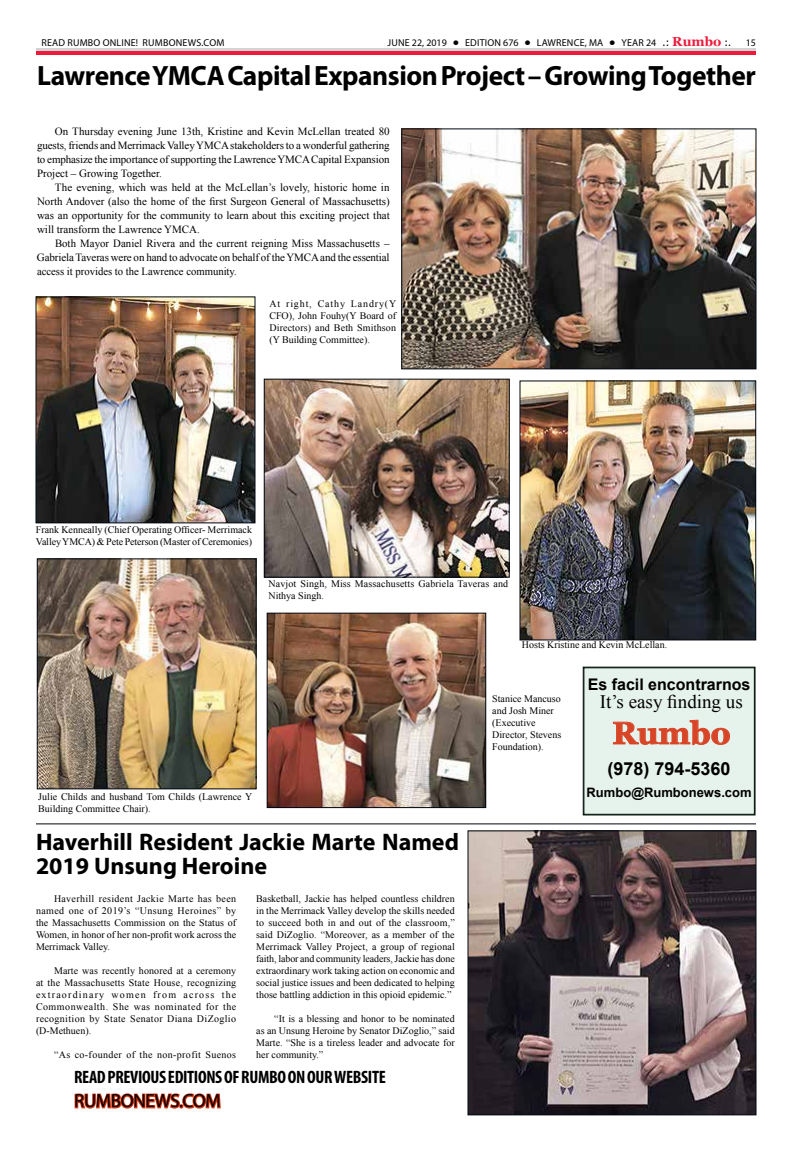
<style>
.page{position:relative;width:792px;height:1152px;background:#fff}
.page>*{position:absolute;margin:0;border:0;box-sizing:border-box;transform-origin:0 0}
.t1{font:700 31.4px "Georgia";color:#d74526}
.t2{font:700 28px "Myriad Pro";letter-spacing:-.015em;color:#000}
.t3{font:700 24px/24px "Myriad Pro";color:#000}
.t4{font:19px "Times New Roman";color:#000}
.t5{font:19px "Myriad Pro";letter-spacing:-.02em;color:#000}
.t6{font:700 condensed 18px "Myriad Pro";letter-spacing:-.02em;color:#000}
.t7{font:700 18px "Arial";color:#000}
.t8{font:700 16px "Arial";color:#000}
.t9{font:700 13px "Arial";color:#000}
.t10{font:11px/14px "Times New Roman";color:#000;text-align:justify}
.t11{font:10px/12px "Times New Roman";color:#000;text-align:justify}
.t12{font:10px "Myriad Pro";letter-spacing:.02em;color:#000}
.t13{font:10px "Times New Roman";letter-spacing:.035em;color:#000}
.s1{font-family:"Tahoma";font-weight:700}
.s2{font-family:"Tahoma"}
.s3{font-family:"Georgia";font-weight:700;font-size:13px;color:#ed1a3b}
</style>
<div class="page">
<div style="left:36px;top:50px;width:720px;height:5px;background:#ed1a3b"></div>
<hr style="left:36px;top:48px;width:720px;height:2px;background:#d1d3d4">
<svg style="left:583px;top:667px;width:173px;height:148px;background:#dee7e0"></svg>
<svg style="left:74px;top:1093px;width:147px;height:16px"></svg>
<img style="left:38px;top:299px;width:215px;height:222px">
<div style="left:36px;top:297px;width:219px;height:226px;border:1px solid #000710"></div>
<img style="left:522px;top:383px;width:232px;height:255px">
<div style="left:520px;top:381px;width:236px;height:259px;border:1px solid #000710"></div>
<img style="left:39px;top:561px;width:215px;height:226px">
<div style="left:37px;top:559px;width:219px;height:230px;border:1px solid #000710"></div>
<img style="left:269px;top:615px;width:215px;height:191px">
<div style="left:267px;top:613px;width:219px;height:195px;border:1px solid #000710"></div>
<img style="left:266px;top:381px;width:242px;height:194px">
<div style="left:264px;top:379px;width:246px;height:198px;border:1px solid #000710"></div>
<img style="left:404px;top:131px;width:350px;height:236px">
<div style="left:402px;top:129px;width:354px;height:240px;border:1px solid #000710"></div>
<img style="left:470px;top:833px;width:284px;height:280px">
<div style="left:468px;top:831px;width:288px;height:284px;border:1px solid #000710"></div>
<hr style="left:36px;top:824px;width:720px;height:1px;background:#000710">
<p class="t12" style="left:41px;top:36px;width:185px">READ RUMBO ONLINE! RUMBONEWS.COM</p>
<p class="t12" style="left:387px;top:36px;width:345px">JUNE 22, 2019 <span class="s1">•</span> EDITION 676 <span class="s1">•</span> LAWRENCE, MA <span class="s1">•</span> YEAR 24 <span class="s2">.:</span> <span class="s3">Rumbo</span> <span class="s2">:.</span></p>
<p class="t12" style="left:746px;top:36px;width:12px">15</p>
<h2 class="t2" style="left:37px;top:57px;width:721px">Lawrence YMCA Capital Expansion Project – Growing Together</h2>
<p class="t10" style="left:37px;top:124px;width:354px;text-indent:18px">On Thursday evening June 13th, Kristine and Kevin McLellan treated 80 guests, friends and Merrimack Valley YMCA stakeholders to a wonderful gathering to emphasize the importance of supporting the Lawrence YMCA Capital Expansion Project – Growing Together.</p>
<p class="t10" style="left:37px;top:180px;width:354px;text-indent:18px">The evening, which was held at the McLellan’s lovely, historic home in North Andover (also the home of the first Surgeon General of Massachusetts) was an opportunity for the community to learn about this exciting project that will transform the Lawrence YMCA.</p>
<p class="t10" style="left:37px;top:236px;width:354px;text-indent:18px">Both Mayor Daniel Rivera and the current reigning Miss Massachusetts – Gabriela Taveras were on hand to advocate on behalf of the YMCA and the essential access it provides to the Lawrence community.</p>
<p class="t11" style="left:269px;top:298px;width:128px">At right, Cathy Landry(Y CFO), John Fouhy(Y Board of Directors) and Beth Smithson (Y Building Committee).</p>
<p class="t11" style="left:36px;top:524px;width:218px">Frank Kenneally (Chief Operating Officer- Merrimack<br>Valley YMCA) &amp; Pete Peterson (Master of Ceremonies)</p>
<p class="t11" style="left:268px;top:577px;width:241px">Navjot Singh, Miss Massachusetts Gabriela Taveras and<br>Nithya Singh.</p>
<p class="t11" style="left:38px;top:790px;width:216px">Julie Childs and husband Tom Childs (Lawrence Y<br>Building Committee Chair).</p>
<p class="t11" style="left:522px;top:639px;width:147px">Hosts Kristine and Kevin McLellan.</p>
<p class="t11" style="left:492px;top:692px;width:71px;text-align:left">Stanice Mancuso and Josh Miner (Executive<br>Director, Stevens<br>Foundation).</p>
<h3 class="t8" style="left:588px;top:674px;width:164px">Es facil encontrarnos</h3>
<h3 class="t4" style="left:600px;top:689px;width:145px">It’s easy finding us</h3>
<h1 class="t1" style="left:612px;top:713px;width:120px">Rumbo</h1>
<h3 class="t7" style="left:608px;top:757px;width:125px">(978) 794-5360</h3>
<h3 class="t9" style="left:587px;top:784px;width:167px">Rumbo@Rumbonews.com</h3>
<h3 class="t3" style="left:36px;top:829px;width:424px">Haverhill Resident Jackie Marte Named<br>2019 Unsung Heroine</h3>
<p class="t11" style="left:256px;top:892px;width:200px">Basketball, Jackie has helped countless children in the Merrimack Valley develop the skills needed to succeed both in and out of the classroom,” said DiZoglio. “Moreover, as a member of the Merrimack Valley Project, a group of regional faith, labor and community leaders, Jackie has done extraordinary work taking action on economic and social justice issues and been dedicated to helping those battling addiction in this opioid epidemic.”</p>
<p class="t11" style="left:256px;top:1012px;width:200px;text-indent:18px">“It is a blessing and honor to be nominated as an Unsung Heroine by Senator DiZoglio,” said Marte. “She is a tireless leader and advocate for her community.”</p>
<p class="t11" style="left:36px;top:892px;width:202px;text-indent:18px">Haverhill resident Jackie Marte has been named one of 2019’s “Unsung Heroines” by the Massachusetts Commission on the Status of Women, in honor of her non-profit work across the Merrimack Valley.</p>
<p class="t11" style="left:36px;top:964px;width:202px;text-indent:18px">Marte was recently honored at a ceremony at the Massachusetts State House, recognizing extraordinary women from across the Commonwealth. She was nominated for the recognition by State Senator Diana DiZoglio (D-Methuen).</p>
<p class="t13" style="left:54px;top:1048px;width:184px">“As co-founder of the non-profit Suenos</p>
<h3 class="t6" style="left:74px;top:1066px;width:313px">READ PREVIOUS EDITIONS OF RUMBO ON OUR WEBSITE</h3>
<h3 class="t5" style="left:74px;top:1089px;width:148px">RUMBONEWS.COM</h3>
</div>
